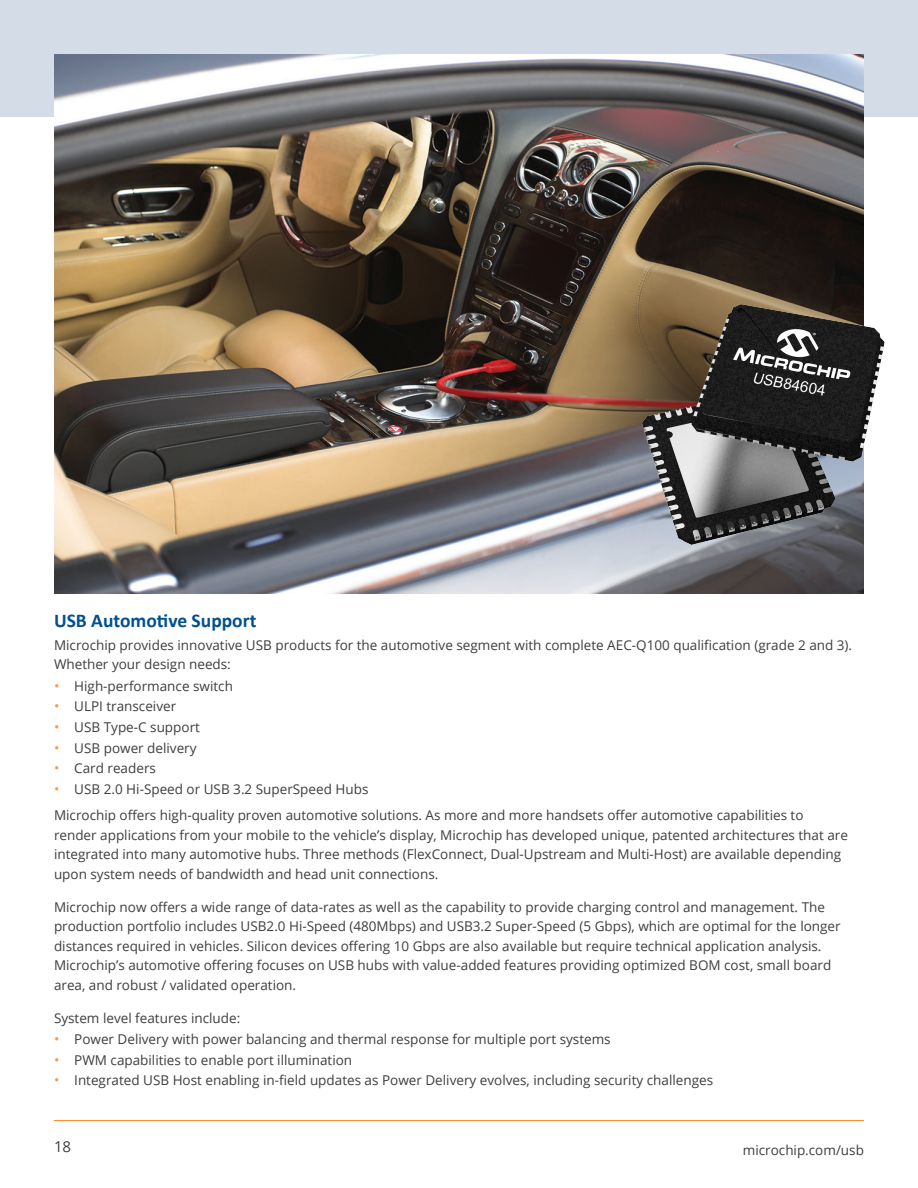
<style>
.page{position:relative;width:918px;height:1188px;background:#fff}
.page>*{position:absolute;margin:0;border:0;box-sizing:border-box;transform-origin:0 0}
.t1{font:700 19.5px "Calibri";color:#005090}
.t2{font:15px "Open Sans";color:#3e3e3f}
.t3{font:13.5px/19.5px "Open Sans";color:#3e3e3f}
.s1{font-size:14.25px;color:#ff9743}
</style>
<div class="page">
<div style="left:0;top:0;width:918px;height:117px;background:#d4dce7"></div>
<hr style="left:54px;top:1120px;width:810px;height:1px;background:#ff8c2b">
<img style="left:54px;top:54px;width:810px;height:539px">
<img style="left:631px;top:293px;width:254px;height:264px">
<h1 class="t1" style="left:54px;top:607px;width:204px">USB Automotive Support</h1>
<p class="t3" style="left:54px;top:635px;width:800px">Microchip provides innovative USB products for the automotive segment with complete AEC-Q100 qualification (grade 2 and 3).<br>Whether your design needs:</p>
<p class="t3" style="left:54px;top:676px;width:180px"><span class="s1">•</span> High-performance switch</p>
<p class="t3" style="left:54px;top:696px;width:124px"><span class="s1">•</span> ULPI transceiver</p>
<p class="t3" style="left:54px;top:717px;width:147px"><span class="s1">•</span> USB Type-C support</p>
<p class="t3" style="left:54px;top:738px;width:144px"><span class="s1">•</span> USB power delivery</p>
<p class="t3" style="left:54px;top:758px;width:103px"><span class="s1">•</span> Card readers</p>
<p class="t3" style="left:54px;top:775px;width:751px;line-height:26.2px"><span class="s1">•</span> USB 2.0 Hi-Speed or USB 3.2 SuperSpeed Hubs<br>Microchip offers high-quality proven automotive solutions. As more and more handsets offer automotive capabilities to</p>
<p class="t3" style="left:54px;top:825px;width:795px">render applications from your mobile to the vehicle’s display, Microchip has developed unique, patented architectures that are integrated into many automotive hubs. Three methods (FlexConnect, Dual-Upstream and Multi-Host) are available depending upon system needs of bandwidth and head unit connections.</p>
<p class="t3" style="left:54px;top:897px;width:788px">Microchip now offers a wide range of data-rates as well as the capability to provide charging control and management. The production portfolio includes USB2.0 Hi-Speed (480Mbps) and USB3.2 Super-Speed (5 Gbps), which are optimal for the longer distances required in vehicles. Silicon devices offering 10 Gbps are also available but require technical application analysis.<br>Microchip’s automotive offering focuses on USB hubs with value-added features providing optimized BOM cost, small board area, and robust / validated operation.</p>
<p class="t3" style="left:54px;top:1008px;width:188px">System level features include:</p>
<p class="t3" style="left:54px;top:1029px;width:558px"><span class="s1">•</span> Power Delivery with power balancing and thermal response for multiple port systems</p>
<p class="t3" style="left:54px;top:1050px;width:300px"><span class="s1">•</span> PWM capabilities to enable port illumination</p>
<p class="t3" style="left:54px;top:1070px;width:661px"><span class="s1">•</span> Integrated USB Host enabling in-field updates as Power Delivery evolves, including security challenges</p>
<p class="t2" style="left:54px;top:1136px;width:19px">18</p>
<p class="t3" style="left:743px;top:1140px;width:123px">microchip.com/usb</p>
</div>
